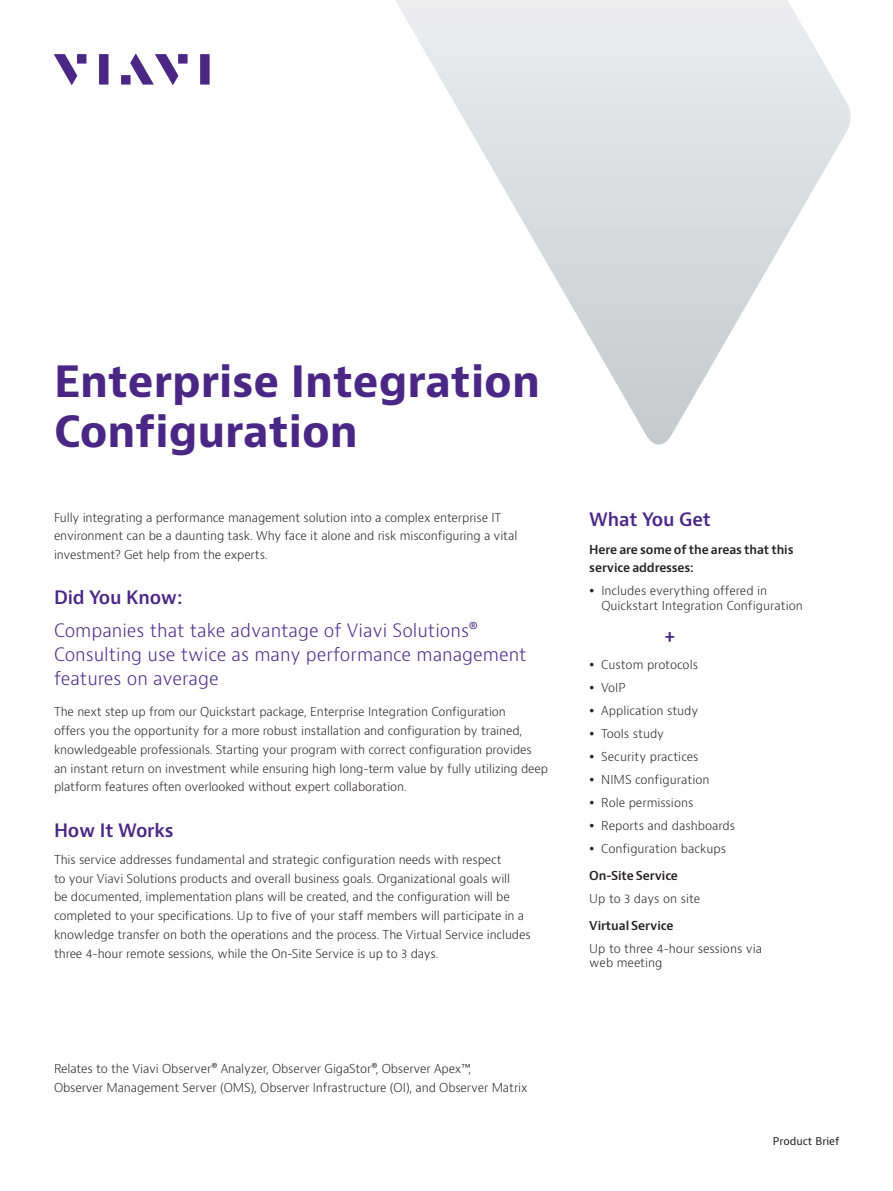
<style>
.page{position:relative;width:893px;height:1191px;background:#fff}
.page>*{position:absolute;margin:0;border:0;box-sizing:border-box;transform-origin:0 0}
.t1{font:700 42px/49.5px "Bernino Sans";color:#4a2785}
.t2{font:300 18px/24px "Bernino Sans";color:#4a2785}
.t3{font:600 18px "Bernino Sans";letter-spacing:-.01em;color:#4a2785}
.t4{font:300 12px/18.8px "Bernino Sans";letter-spacing:-.01em;color:#231f20}
.t5{font:600 12px/18.8px "Bernino Sans";letter-spacing:-.01em;color:#231f20}
.t6{font:10.5px "Bernino Sans";color:#231f20}
</style>
<div class="page">
<svg style="left:54px;top:54px;width:23px;height:31px"></svg>
<div style="left:77px;top:54px;width:9px;height:10px;background:#4a2785"></div>
<div style="left:99px;top:54px;width:10px;height:31px;background:#4a2785"></div>
<div style="left:178px;top:54px;width:10px;height:10px;background:#4a2785"></div>
<div style="left:200px;top:54px;width:10px;height:31px;background:#4a2785"></div>
<svg style="left:130px;top:54px;width:48px;height:31px"></svg>
<div style="left:121px;top:75px;width:10px;height:10px;background:#4a2785"></div>
<svg style="left:395px;top:0;width:456px;height:445px"></svg>
<h1 class="t1" style="left:54px;top:358px;width:487px">Enterprise Integration<br>Configuration</h1>
<p class="t4" style="left:54px;top:508px;width:465px">Fully integrating a performance management solution into a complex enterprise IT environment can be a daunting task. Why face it alone and risk misconfiguring a vital investment? Get help from the experts.</p>
<h2 class="t3" style="left:54px;top:586px;width:130px">Did You Know:</h2>
<h2 class="t2" style="left:54px;top:618px;width:474px">Companies that take advantage of Viavi Solutions®<br>Consulting use twice as many performance management features on average</h2>
<p class="t4" style="left:54px;top:703px;width:496px">The next step up from our Quickstart package, Enterprise Integration Configuration<br>offers you the opportunity for a more robust installation and configuration by trained, knowledgeable professionals. Starting your program with correct configuration provides<br>an instant return on investment while ensuring high long-term value by fully utilizing deep platform features often overlooked without expert collaboration.</p>
<h2 class="t3" style="left:54px;top:818px;width:121px">How It Works</h2>
<p class="t4" style="left:54px;top:850px;width:478px">This service addresses fundamental and strategic configuration needs with respect<br>to your Viavi Solutions products and overall business goals. Organizational goals will<br>be documented, implementation plans will be created, and the configuration will be completed to your specifications. Up to five of your staff members will participate in a knowledge transfer on both the operations and the process. The Virtual Service includes three 4-hour remote sessions, while the On-Site Service is up to 3 days.</p>
<p class="t4" style="left:54px;top:1059px;width:475px">Relates to the Viavi Observer® Analyzer, Observer GigaStor®, Observer Apex™,<br>Observer Management Server (OMS), Observer Infrastructure (OI), and Observer Matrix</p>
<h2 class="t3" style="left:589px;top:508px;width:123px">What You Get</h2>
<p class="t5" style="left:589px;top:540px;width:206px">Here are some of the areas that this service addresses:</p>
<p class="t4" style="left:601px;top:584px;width:203px;line-height:14.4px">Includes everything offered in<br>Quickstart Integration Configuration</p>
<h2 class="t3" style="left:665px;top:624px;width:12px">+</h2>
<p class="t4" style="left:601px;top:653px;width:135px;line-height:23px">Custom protocols<br>VoIP<br>Application study<br>Tools study<br>Security practices<br>NIMS configuration<br>Role permissions<br>Reports and dashboards<br>Configuration backups</p>
<p class="t5" style="left:589px;top:866px;width:90px">On-Site Service</p>
<p class="t4" style="left:589px;top:889px;width:112px">Up to 3 days on site</p>
<p class="t5" style="left:589px;top:916px;width:86px">Virtual Service</p>
<p class="t4" style="left:589px;top:941px;width:174px;line-height:14.4px">Up to three 4-hour sessions via web meeting</p>
<p class="t6" style="left:773px;top:1134px;width:68px">Product Brief</p>
</div>
